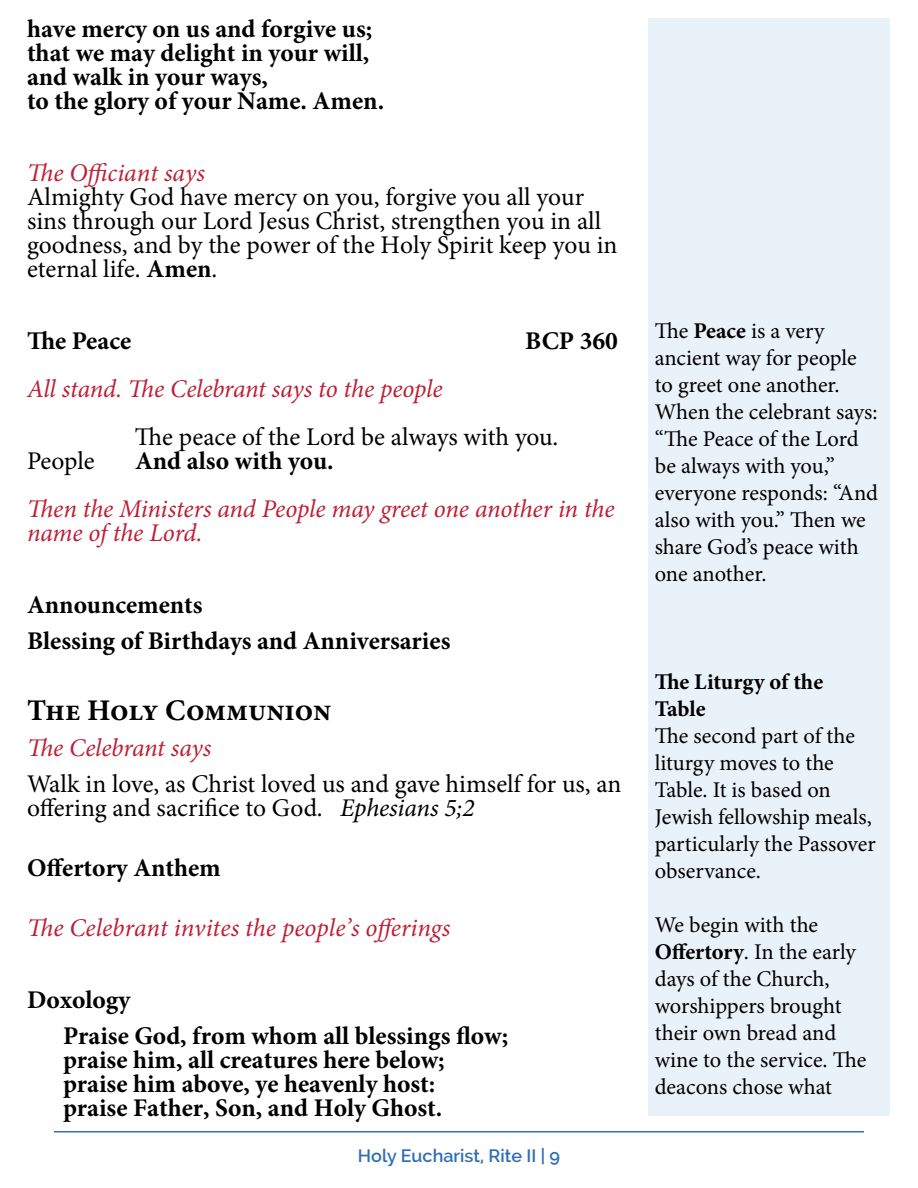
<style>
.page{position:relative;width:918px;height:1188px;background:#fff}
.page>*{position:absolute;margin:0;border:0;box-sizing:border-box;transform-origin:0 0}
.People{font:700 30px "Minion Pro";color:#000}
.Section_Header{font:25.5px/24px "Minion Pro";color:#000}
.People-2{font:700 25.5px/24px "Minion Pro";color:#000}
.People-3{font:italic 25.5px/24px "Minion Pro";letter-spacing:-.005em;color:#bd2036}
.Rubric{font:700 25.5px/24px "Minion Pro";color:#000}
.Rubric-2{font:italic 25.5px "Minion Pro";color:#bd2036}
.Section_Header-2{font:italic 25.5px "Minion Pro";letter-spacing:-.015em;color:#bd2036}
.Section_Header-3{font:700 25.5px "Minion Pro";color:#000}
.t1{font:22.5px/27px "Minion Pro";letter-spacing:-.005em;color:#000}
.t2{font:700 22.5px "Minion Pro";letter-spacing:.005em;color:#000}
.t3{font:600 18px "Raleway";color:#2f6db6}
.s1{font-weight:700}
.s2{font-style:italic}
</style>
<div class="page">
<hr style="left:54px;top:1131px;width:810px;height:1px;background:#2f6db6">
<div style="left:648px;top:18px;width:242px;height:1098px;background:#e9f1f9"></div>
<p class="Rubric" style="left:27px;top:16px;width:359px">have mercy on us and forgive us; that we may delight in your will, and walk in your ways,<br>to the glory of your Name. Amen.</p>
<p class="Rubric-2" style="left:27px;top:155px;width:179px">The Officiant says</p>
<p class="Section_Header" style="left:27px;top:185px;width:592px">Almighty God have mercy on you, forgive you all your sins through our Lord Jesus Christ, strengthen you in all goodness, and by the power of the Holy Spirit keep you in eternal life. <span class="s1">Amen</span>.</p>
<p class="People-2" style="left:27px;top:328px;width:106px">The Peace</p>
<p class="People-2" style="left:525px;top:328px;width:94px">BCP 360</p>
<p class="People-3" style="left:27px;top:376px;width:417px">All stand. The Celebrant says to the people</p>
<p class="Section_Header" style="left:135px;top:425px;width:425px">The peace of the Lord be always with you.</p>
<p class="Section_Header" style="left:27px;top:449px;width:69px">People</p>
<p class="People-2" style="left:135px;top:448px;width:200px">And also with you.</p>
<p class="People-3" style="left:27px;top:496px;width:589px">Then the Ministers and People may greet one another in the name of the Lord.</p>
<p class="People-2" style="left:27px;top:592px;width:177px">Announcements</p>
<p class="People-2" style="left:27px;top:628px;width:425px">Blessing of Birthdays and Anniversaries</p>
<p class="People" style="left:27px;top:689px;width:306px">The Holy Communion</p>
<p class="Section_Header-2" style="left:27px;top:730px;width:186px">The Celebrant says</p>
<p class="Section_Header" style="left:27px;top:772px;width:596px">Walk in love, as Christ loved us and gave himself for us, an offering and sacrifice to God. <span class="s2">Ephesians 5;2</span></p>
<p class="Section_Header-3" style="left:27px;top:850px;width:195px">Offertory Anthem</p>
<p class="People-3" style="left:27px;top:916px;width:425px">The Celebrant invites the people’s offerings</p>
<p class="People-2" style="left:27px;top:987px;width:105px">Doxology</p>
<p class="People-2" style="left:63px;top:1023px;width:447px">Praise God, from whom all blessings flow; praise him, all creatures here below; praise him above, ye heavenly host:<br>praise Father, Son, and Holy Ghost.</p>
<p class="t3" style="left:358px;top:1146px;width:204px">Holy Eucharist, Rite II | 9</p>
<p class="t1" style="left:655px;top:318px;width:225px">The <span class="s1">Peace</span> is a very ancient way for people to greet one another.<br>When the celebrant says: “The Peace of the Lord be always with you,” everyone responds: “And also with you.” Then we share God’s peace with one another.</p>
<p class="t2" style="left:655px;top:666px;width:170px">The Liturgy of the</p>
<p class="t2" style="left:655px;top:693px;width:52px">Table</p>
<p class="t1" style="left:655px;top:723px;width:222px">The second part of the liturgy moves to the<br>Table. It is based on<br>Jewish fellowship meals, particularly the Passover observance.</p>
<p class="t1" style="left:655px;top:912px;width:213px">We begin with the<br><span class="s1">Offertory</span>. In the early days of the Church, worshippers brought their own bread and wine to the service. The deacons chose what</p>
</div>
